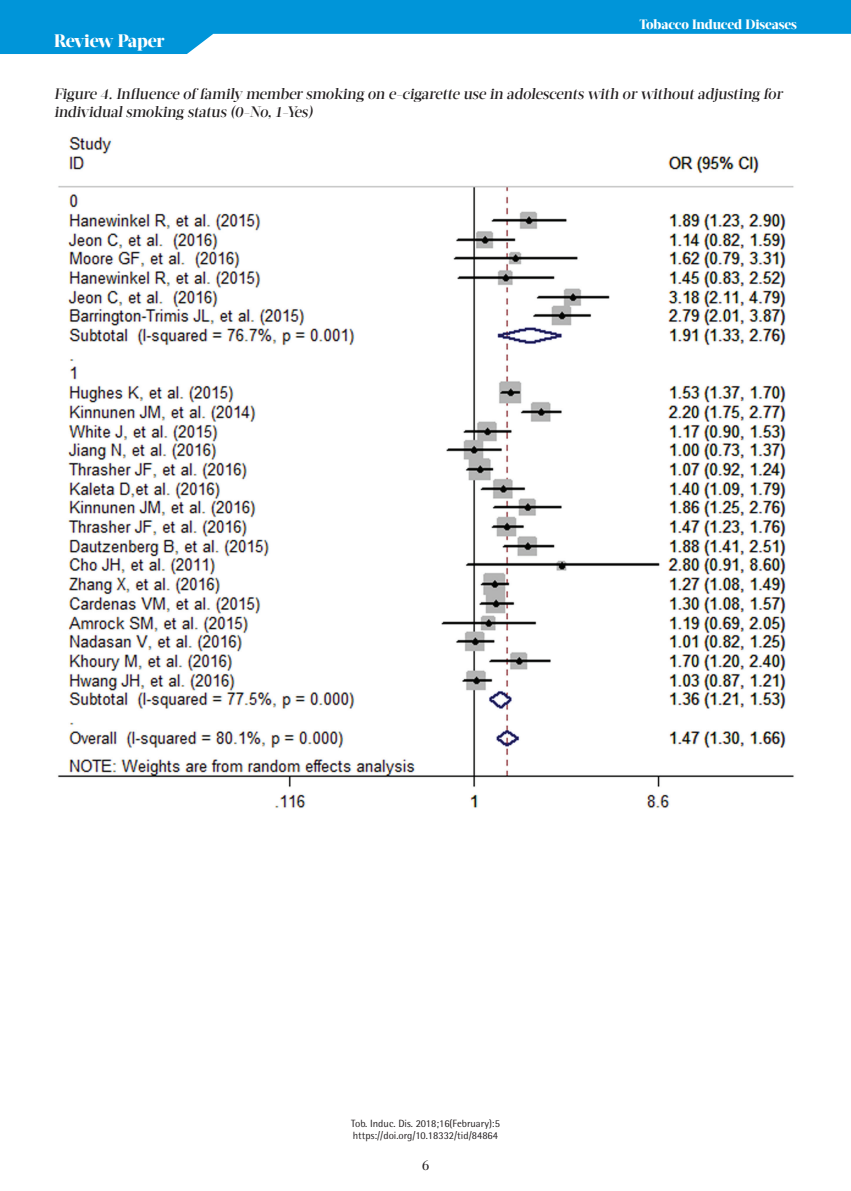
<style>
.page{position:relative;width:851px;height:1191px;background:#fff}
.page>*{position:absolute;margin:0;border:0;box-sizing:border-box;transform-origin:0 0}
.t1{font:800 18px "Acta Display W04";letter-spacing:-.02em;color:#fff}
.t2{font:500 15px/18px "Acta Display W04";color:#231f20}
.t3{font:15px "PF Bodoni Text";color:#231f20}
.t4{font:800 13.5px "Acta Display W04";letter-spacing:-.01em;color:#fff}
.t5{font:10.5px/12.6px "Rotis Semi Sans Hel";color:#231f20}
</style>
<div class="page">
<svg style="left:0;top:0;width:850px;height:54px;fill:#0095d9"></svg>
<img style="left:57px;top:136px;width:737px;height:672px">
<p class="t1" style="left:54px;top:30px;width:112px">Review Paper</p>
<p class="t4" style="left:639px;top:17px;width:159px">Tobacco Induced Diseases</p>
<p class="t2" style="left:54px;top:85px;width:732px">Figure 4. Influence of family member smoking on e-cigarette use in adolescents with or without adjusting for individual smoking status (0-No, 1-Yes)</p>
<p class="t5" style="left:351px;top:1116px;width:150px">Tob. Induc. Dis. 2018;16(February):5 https://doi.org/10.18332/tid/84864</p>
<p class="t3" style="left:421px;top:1156px;width:9px">6</p>
</div>
